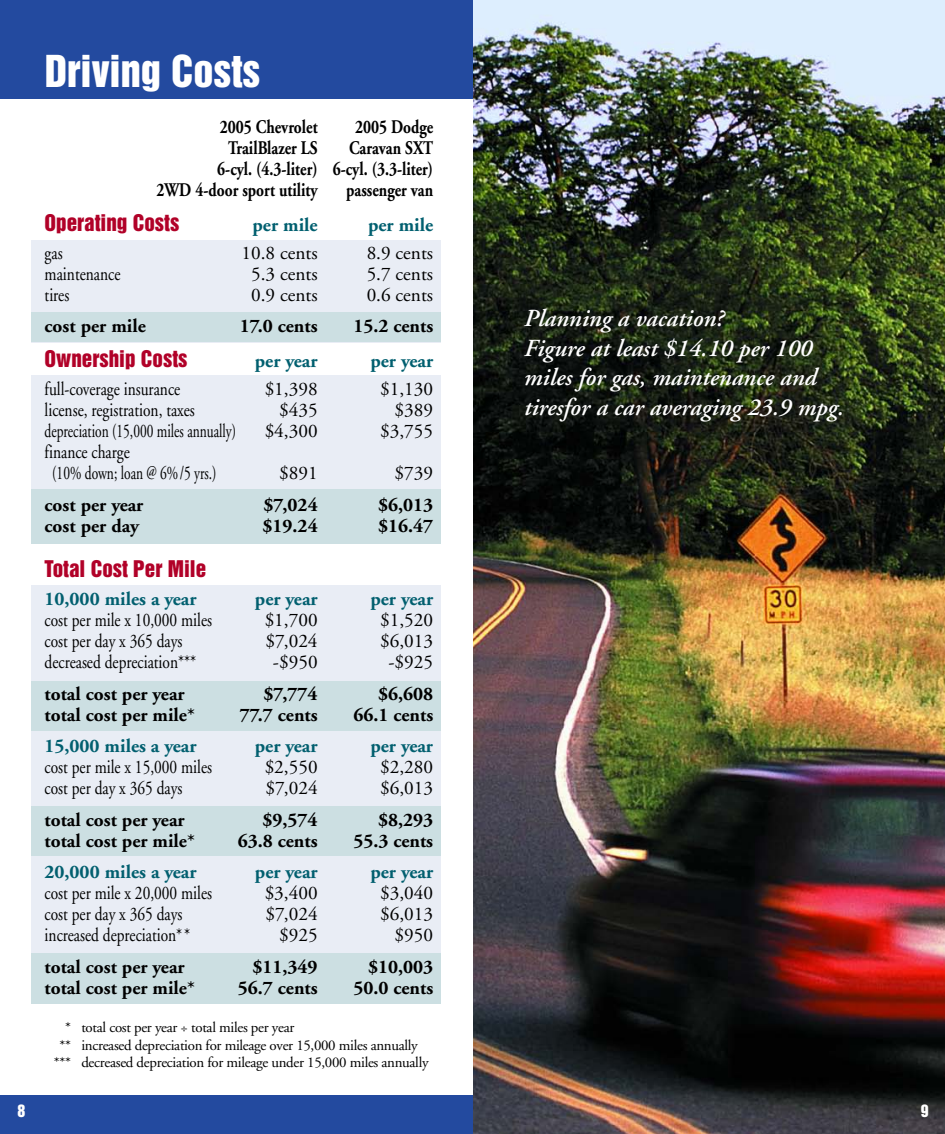
<style>
.page{position:relative;width:945px;height:1134px;background:#fff}
.page>*{position:absolute;margin:0;border:0;box-sizing:border-box;transform-origin:0 0}
.t1{font:40.25px "Helvetica Inserat";color:#fff}
.t2{font:italic 600 24.5px/29.4px "Adobe Garamond";color:#fff}
.t3{font:21px "Helvetica Inserat";color:#b10128}
.t4{font:19.25px/21px "Adobe Garamond";color:#000;scale:.8 1}
.t5{font:700 19.25px "Adobe Garamond";color:#000}
.t6{font:19.25px "Adobe Garamond";color:#000}
.t7{font:700 19.25px "Adobe Garamond";color:#015f6f}
.t8{font:700 19.25px "Adobe Garamond";color:#000;scale:.8 1}
.t9{font:19.25px "Adobe Garamond";color:#000;scale:.7 1}
.t10{font:15.75px "Helvetica Inserat";color:#fff}
.t11{font:14.88px "Adobe Garamond";letter-spacing:-.02em;color:#000}
</style>
<div class="page">
<div style="left:0;top:1095px;width:478px;height:39px;background:#234a9f"></div>
<div style="left:0;top:0;width:478px;height:99px;background:#234a9f"></div>
<img style="left:473px;top:0;width:472px;height:1134px">
<div style="left:32px;top:585px;width:409px;height:371px;background:#e9edf5"></div>
<div style="left:32px;top:376px;width:409px;height:168px;background:#e9edf5"></div>
<div style="left:32px;top:241px;width:409px;height:102px;background:#e9edf5"></div>
<div style="left:32px;top:312px;width:409px;height:30px;background:#ccdfe2"></div>
<div style="left:32px;top:490px;width:409px;height:54px;background:#ccdfe2"></div>
<div style="left:32px;top:681px;width:409px;height:50px;background:#ccdfe2"></div>
<div style="left:32px;top:806px;width:409px;height:50px;background:#ccdfe2"></div>
<div style="left:32px;top:953px;width:409px;height:51px;background:#ccdfe2"></div>
<h1 class="t1" style="left:45px;top:55px;width:217px">Driving Costs</h1>
<p class="t8" style="left:220px;top:119px;width:124px">2005 Chevrolet</p>
<p class="t8" style="left:355px;top:119px;width:99px">2005 Dodge</p>
<p class="t8" style="left:228px;top:140px;width:113px">TrailBlazer LS</p>
<p class="t8" style="left:349px;top:140px;width:107px">Caravan SXT</p>
<p class="t8" style="left:217px;top:161px;width:271px">6-cyl. (4.3-liter) 6-cyl. (3.3-liter)</p>
<p class="t8" style="left:156px;top:182px;width:203px">2WD 4-door sport utility</p>
<p class="t8" style="left:346px;top:182px;width:110px">passenger van</p>
<p class="t3" style="left:45px;top:214px;width:136px">Operating Costs</p>
<p class="t7" style="left:253px;top:217px;width:67px">per mile</p>
<p class="t7" style="left:368px;top:217px;width:67px">per mile</p>
<p class="t4" style="left:45px;top:244px;width:24px">gas</p>
<p class="t6" style="left:242px;top:245px;width:78px">10.8 cents</p>
<p class="t6" style="left:367px;top:245px;width:68px">8.9 cents</p>
<p class="t4" style="left:45px;top:265px;width:96px">maintenance</p>
<p class="t6" style="left:251px;top:266px;width:68px">5.3 cents</p>
<p class="t6" style="left:367px;top:266px;width:68px">5.7 cents</p>
<p class="t4" style="left:45px;top:286px;width:32px">tires</p>
<p class="t6" style="left:251px;top:287px;width:68px">0.9 cents</p>
<p class="t6" style="left:367px;top:287px;width:68px">0.6 cents</p>
<p class="t5" style="left:45px;top:318px;width:103px">cost per mile</p>
<p class="t5" style="left:240px;top:318px;width:79px">17.0 cents</p>
<p class="t5" style="left:353px;top:318px;width:81px">15.2 cents</p>
<p class="t3" style="left:45px;top:350px;width:144px">Ownership Costs</p>
<p class="t7" style="left:255px;top:353px;width:64px">per year</p>
<p class="t7" style="left:370px;top:353px;width:64px">per year</p>
<p class="t4" style="left:45px;top:380px;width:171px">full-coverage insurance</p>
<p class="t6" style="left:265px;top:381px;width:54px">$1,398</p>
<p class="t6" style="left:380px;top:381px;width:54px">$1,130</p>
<p class="t4" style="left:45px;top:401px;width:189px">license, registration, taxes</p>
<p class="t6" style="left:279px;top:402px;width:40px">$435</p>
<p class="t6" style="left:395px;top:402px;width:40px">$389</p>
<p class="t9" style="left:45px;top:423px;width:275px">depreciation (15,000 miles annually)</p>
<p class="t6" style="left:265px;top:423px;width:54px">$4,300</p>
<p class="t6" style="left:380px;top:423px;width:54px">$3,755</p>
<p class="t4" style="left:52px;top:443px;width:207px;text-indent:-8px">finance charge<br>(10% down; loan @ 6%/5 yrs.)</p>
<p class="t6" style="left:279px;top:465px;width:40px">$891</p>
<p class="t6" style="left:395px;top:465px;width:40px">$739</p>
<p class="t5" style="left:45px;top:497px;width:100px">cost per year</p>
<p class="t5" style="left:264px;top:497px;width:56px">$7,024</p>
<p class="t5" style="left:378px;top:497px;width:57px">$6,013</p>
<p class="t5" style="left:45px;top:518px;width:96px">cost per day</p>
<p class="t5" style="left:263px;top:518px;width:57px">$19.24</p>
<p class="t5" style="left:378px;top:518px;width:57px">$16.47</p>
<p class="t3" style="left:45px;top:560px;width:163px">Total Cost Per Mile</p>
<p class="t7" style="left:45px;top:591px;width:154px">10,000 miles a year</p>
<p class="t7" style="left:255px;top:591px;width:64px">per year</p>
<p class="t7" style="left:370px;top:591px;width:64px">per year</p>
<p class="t4" style="left:45px;top:611px;width:211px">cost per mile x 10,000 miles</p>
<p class="t6" style="left:265px;top:612px;width:54px">$1,700</p>
<p class="t6" style="left:380px;top:612px;width:54px">$1,520</p>
<p class="t4" style="left:45px;top:632px;width:174px">cost per day x 365 days</p>
<p class="t6" style="left:266px;top:633px;width:53px">$7,024</p>
<p class="t6" style="left:380px;top:633px;width:54px">$6,013</p>
<p class="t4" style="left:45px;top:653px;width:191px">decreased depreciation***</p>
<p class="t6" style="left:273px;top:654px;width:46px">-$950</p>
<p class="t6" style="left:388px;top:654px;width:46px">-$925</p>
<p class="t5" style="left:45px;top:686px;width:142px">total cost per year</p>
<p class="t5" style="left:264px;top:686px;width:56px">$7,774</p>
<p class="t5" style="left:378px;top:686px;width:57px">$6,608</p>
<p class="t5" style="left:45px;top:707px;width:152px">total cost per mile*</p>
<p class="t5" style="left:240px;top:707px;width:79px">77.7 cents</p>
<p class="t5" style="left:353px;top:707px;width:81px">66.1 cents</p>
<p class="t7" style="left:45px;top:738px;width:153px">15,000 miles a year</p>
<p class="t7" style="left:255px;top:738px;width:64px">per year</p>
<p class="t7" style="left:370px;top:738px;width:64px">per year</p>
<p class="t4" style="left:45px;top:758px;width:211px">cost per mile x 15,000 miles</p>
<p class="t6" style="left:265px;top:759px;width:54px">$2,550</p>
<p class="t6" style="left:380px;top:759px;width:54px">$2,280</p>
<p class="t4" style="left:45px;top:779px;width:174px">cost per day x 365 days</p>
<p class="t6" style="left:266px;top:780px;width:53px">$7,024</p>
<p class="t6" style="left:380px;top:780px;width:54px">$6,013</p>
<p class="t5" style="left:45px;top:812px;width:142px">total cost per year</p>
<p class="t5" style="left:263px;top:812px;width:57px">$9,574</p>
<p class="t5" style="left:378px;top:812px;width:57px">$8,293</p>
<p class="t5" style="left:45px;top:833px;width:152px">total cost per mile*</p>
<p class="t5" style="left:238px;top:833px;width:81px">63.8 cents</p>
<p class="t5" style="left:353px;top:833px;width:81px">55.3 cents</p>
<p class="t7" style="left:45px;top:864px;width:154px">20,000 miles a year</p>
<p class="t7" style="left:255px;top:864px;width:64px">per year</p>
<p class="t7" style="left:370px;top:864px;width:64px">per year</p>
<p class="t4" style="left:45px;top:884px;width:211px">cost per mile x 20,000 miles</p>
<p class="t6" style="left:265px;top:885px;width:54px">$3,400</p>
<p class="t6" style="left:380px;top:885px;width:54px">$3,040</p>
<p class="t4" style="left:45px;top:905px;width:174px">cost per day x 365 days</p>
<p class="t6" style="left:266px;top:906px;width:53px">$7,024</p>
<p class="t6" style="left:380px;top:906px;width:54px">$6,013</p>
<p class="t4" style="left:45px;top:926px;width:184px">increased depreciation* *</p>
<p class="t6" style="left:279px;top:927px;width:40px">$925</p>
<p class="t6" style="left:395px;top:927px;width:40px">$950</p>
<p class="t5" style="left:45px;top:959px;width:142px">total cost per year</p>
<p class="t5" style="left:253px;top:959px;width:67px">$11,349</p>
<p class="t5" style="left:368px;top:959px;width:67px">$10,003</p>
<p class="t5" style="left:45px;top:980px;width:152px">total cost per mile*</p>
<p class="t5" style="left:238px;top:980px;width:81px">56.7 cents</p>
<p class="t5" style="left:353px;top:980px;width:81px">50.0 cents</p>
<p class="t11" style="left:65px;top:1022px;width:231px">* total cost per year ÷ total miles per year</p>
<p class="t11" style="left:59px;top:1039px;width:360px">** increased depreciation for mileage over 15,000 miles annually</p>
<p class="t11" style="left:54px;top:1057px;width:376px">*** decreased depreciation for mileage under 15,000 miles annually</p>
<p class="t2" style="left:524px;top:306px;width:322px">Planning a vacation?<br>Figure at least $14.10 per 100 miles for gas, maintenance and tiresfor a car averaging 23.9 mpg.</p>
<p class="t10" style="left:17px;top:1104px;width:9px">8</p>
<p class="t10" style="left:921px;top:1104px;width:9px">9</p>
</div>
